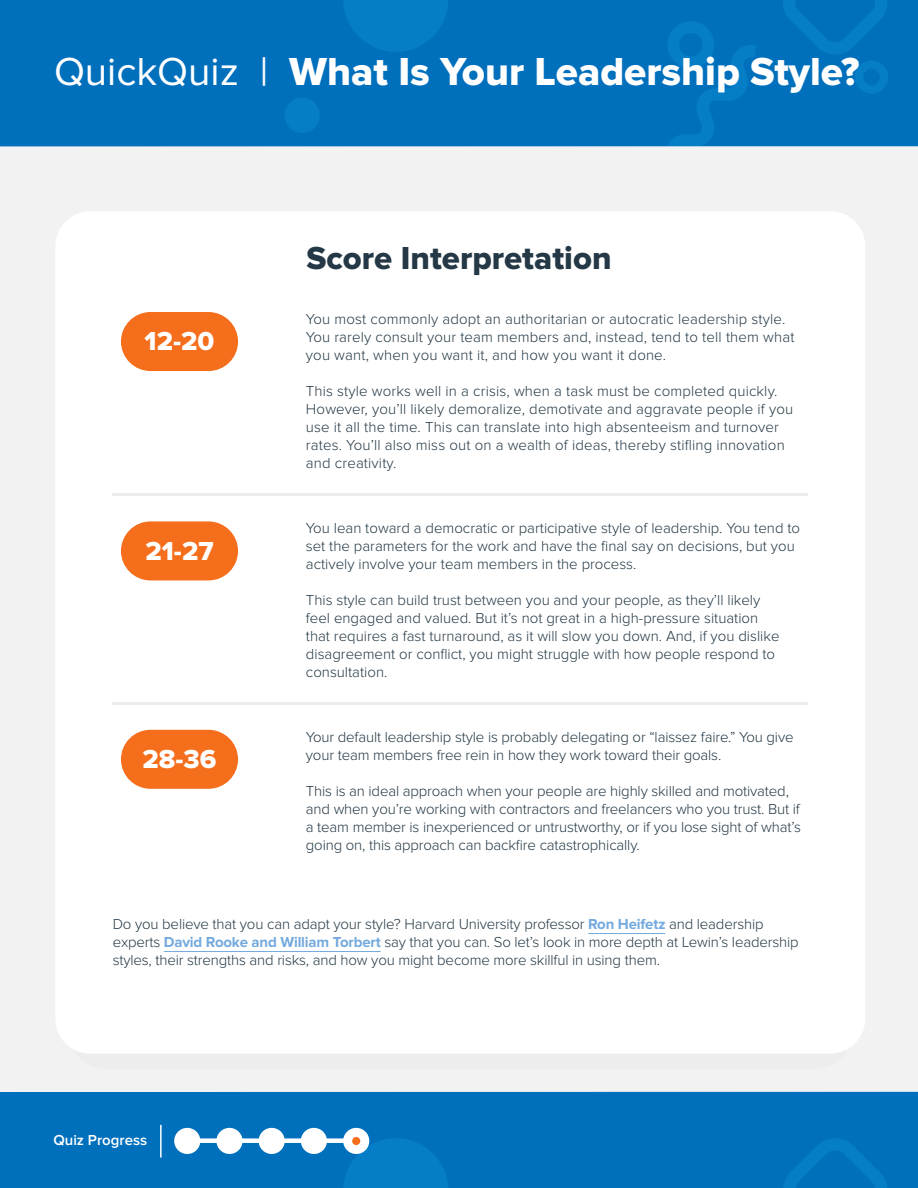
<style>
.page{position:relative;width:918px;height:1188px;background:#fff}
.page>*{position:absolute;margin:0;border:0;box-sizing:border-box;transform-origin:0 0}
.t1{font:40.5px "Proxima Nova Extrabld";color:#fff}
.t2{font:33px "Proxima Nova Extrabld";color:#243845}
.t3{font:27px "Proxima Nova Extrabld";color:#fff}
.t4{font:300 15px/18px "Proxima Nova";color:#243845}
.t5{font:600 15px "Proxima Nova";color:#fff}
.s1{font-family:"Proxima Nova"}
.s2{font-weight:700;color:#73a9de}
</style>
<div class="page">
<div style="left:0;top:0;width:918px;height:450px;background:#0070bd"></div>
<svg style="left:344px;top:0;width:104px;height:52px"></svg>
<div style="left:284px;top:98px;width:36px;height:35px;background:#057dc7;border-radius:50%"></div>
<svg style="left:668px;top:22px;width:88px;height:124px"></svg>
<div style="left:0;top:146px;width:918px;height:1014px;background:#f2f2f2"></div>
<div style="left:0;top:1092px;width:918px;height:96px;background:#0070bd"></div>
<svg style="left:784px;top:1138px;width:103px;height:50px"></svg>
<svg style="left:344px;top:1138px;width:104px;height:50px"></svg>
<svg style="left:783px;top:0;width:105px;height:93px"></svg>
<div style="left:71px;top:766px;width:780px;height:303px;background:#ededed;border-radius:35px"></div>
<div style="left:55px;top:211px;width:810px;height:843px;background:#fff;border-radius:35px"></div>
<div style="left:176px;top:1130px;width:22px;height:22px;background:#fff;border-radius:50%"></div>
<div style="left:174px;top:1128px;width:26px;height:26px;border:4px solid #fff;border-radius:50%"></div>
<div style="left:219px;top:1130px;width:21px;height:22px;background:#fff;border-radius:50%"></div>
<div style="left:216px;top:1128px;width:27px;height:26px;border:4px solid #fff;border-radius:50%"></div>
<div style="left:261px;top:1130px;width:21px;height:22px;background:#fff;border-radius:50%"></div>
<div style="left:259px;top:1128px;width:26px;height:26px;border:4px solid #fff;border-radius:50%"></div>
<div style="left:303px;top:1130px;width:22px;height:22px;background:#fff;border-radius:50%"></div>
<div style="left:301px;top:1128px;width:26px;height:26px;border:4px solid #fff;border-radius:50%"></div>
<div style="left:241px;top:1138px;width:20px;height:5px;background:#fff"></div>
<div style="left:283px;top:1138px;width:20px;height:5px;background:#fff"></div>
<div style="left:198px;top:1138px;width:20px;height:5px;background:#fff"></div>
<hr style="left:160px;top:1125px;width:2px;height:33px;background:#fff">
<div style="left:223px;top:1135px;width:13px;height:12px;border:4px solid #fff;border-radius:50%"></div>
<div style="left:265px;top:1135px;width:13px;height:12px;border:4px solid #fff;border-radius:50%"></div>
<div style="left:343px;top:1128px;width:26px;height:26px;background:#fff;border:4px solid #fff;border-radius:50%"></div>
<div style="left:325px;top:1138px;width:20px;height:5px;background:#fff"></div>
<div style="left:352px;top:1137px;width:8px;height:8px;background:#f56e1c;border-radius:50%"></div>
<div style="left:121px;top:312px;width:117px;height:59px;background:#f56e1c;border-radius:30px"></div>
<hr style="left:113px;top:493px;width:695px;height:3px;background:#ededed">
<div style="left:121px;top:521px;width:117px;height:59px;background:#f56e1c;border-radius:30px"></div>
<hr style="left:113px;top:702px;width:695px;height:3px;background:#ededed">
<hr style="left:588px;top:933px;width:77px;height:1px;background:#73a9de">
<hr style="left:164px;top:951px;width:217px;height:1px;background:#73a9de">
<div style="left:121px;top:730px;width:117px;height:59px;background:#f56e1c;border-radius:30px"></div>
<h1 class="t1" style="left:54px;top:48px;width:807px"><span class="s1">QuickQuiz |</span> What Is Your Leadership Style?</h1>
<h3 class="t3" style="left:145px;top:326px;width:71px">12-20</h3>
<h3 class="t3" style="left:145px;top:535px;width:70px">21-27</h3>
<h3 class="t3" style="left:142px;top:744px;width:76px">28-36</h3>
<h2 class="t2" style="left:306px;top:239px;width:307px">Score Interpretation</h2>
<p class="t4" style="left:306px;top:310px;width:490px">You most commonly adopt an authoritarian or autocratic leadership style.<br>You rarely consult your team members and, instead, tend to tell them what you want, when you want it, and how you want it done.</p>
<p class="t4" style="left:306px;top:382px;width:489px">This style works well in a crisis, when a task must be completed quickly.<br>However, you’ll likely demoralize, demotivate and aggravate people if you use it all the time. This can translate into high absenteeism and turnover rates. You’ll also miss out on a wealth of ideas, thereby stifling innovation and creativity.</p>
<p class="t4" style="left:306px;top:519px;width:496px">You lean toward a democratic or participative style of leadership. You tend to set the parameters for the work and have the final say on decisions, but you actively involve your team members in the process.</p>
<p class="t4" style="left:306px;top:591px;width:475px">This style can build trust between you and your people, as they’ll likely feel engaged and valued. But it’s not great in a high-pressure situation that requires a fast turnaround, as it will slow you down. And, if you dislike disagreement or conflict, you might struggle with how people respond to consultation.</p>
<p class="t4" style="left:306px;top:728px;width:489px">Your default leadership style is probably delegating or “laissez faire.” You give your team members free rein in how they work toward their goals.</p>
<p class="t4" style="left:306px;top:782px;width:497px">This is an ideal approach when your people are highly skilled and motivated, and when you’re working with contractors and freelancers who you trust. But if a team member is inexperienced or untrustworthy, or if you lose sight of what’s going on, this approach can backfire catastrophically.</p>
<p class="t4" style="left:113px;top:915px;width:688px">Do you believe that you can adapt your style? Harvard University professor <span class="s2">Ron Heifetz</span> and leadership experts <span class="s2">David Rooke and William Torbert</span> say that you can. So let’s look in more depth at Lewin’s leadership styles, their strengths and risks, and how you might become more skillful in using them.</p>
<p class="t5" style="left:53px;top:1132px;width:95px">Quiz Progress</p>
</div>
